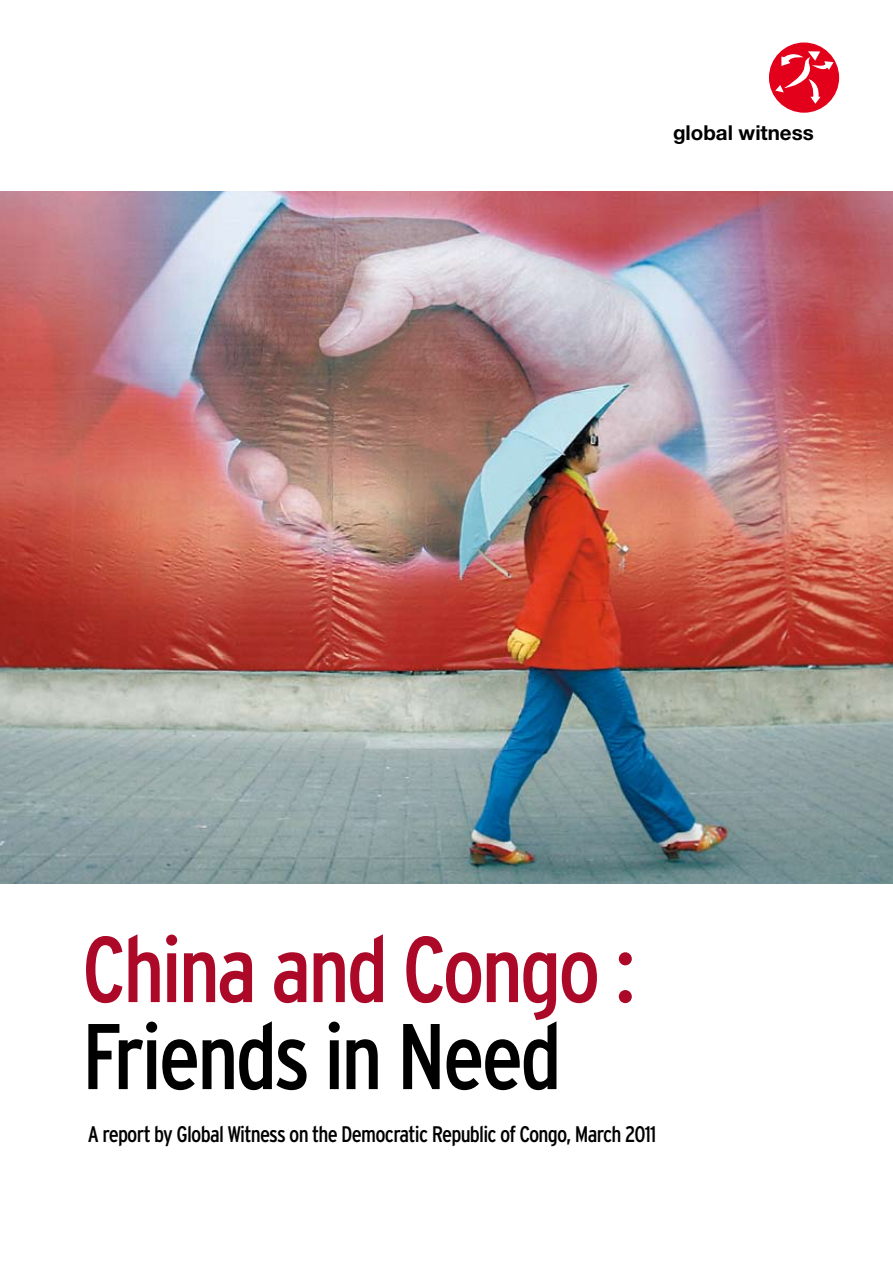
<style>
.page{position:relative;width:893px;height:1263px;background:#fff}
.page>*{position:absolute;margin:0;border:0;box-sizing:border-box;transform-origin:0 0}
.t1{font:condensed 93px "Interstate";letter-spacing:-.035em;color:#ac0929}
.t2{font:condensed 93px "Interstate";letter-spacing:-.035em;color:#000}
.t3{font:condensed 22.5px "Interstate";letter-spacing:-.035em;color:#000}
.t4{font:700 20.55px "Helvetica Neue";color:#000}
</style>
<div class="page">
<div style="left:769px;top:43px;width:70px;height:70px;background:#e2001a;border-radius:50%"></div>
<svg style="left:775px;top:50px;width:59px;height:54px"></svg>
<img style="left:0;top:191px;width:893px;height:692px">
<p class="t4" style="left:673px;top:120px;width:142px">global witness</p>
<h1 class="t1" style="left:82px;top:917px;width:556px">China and Congo :</h1>
<h1 class="t2" style="left:82px;top:1004px;width:481px">Friends in Need</h1>
<p class="t3" style="left:88px;top:1121px;width:570px">A report by Global Witness on the Democratic Republic of Congo, March 2011</p>
</div>
